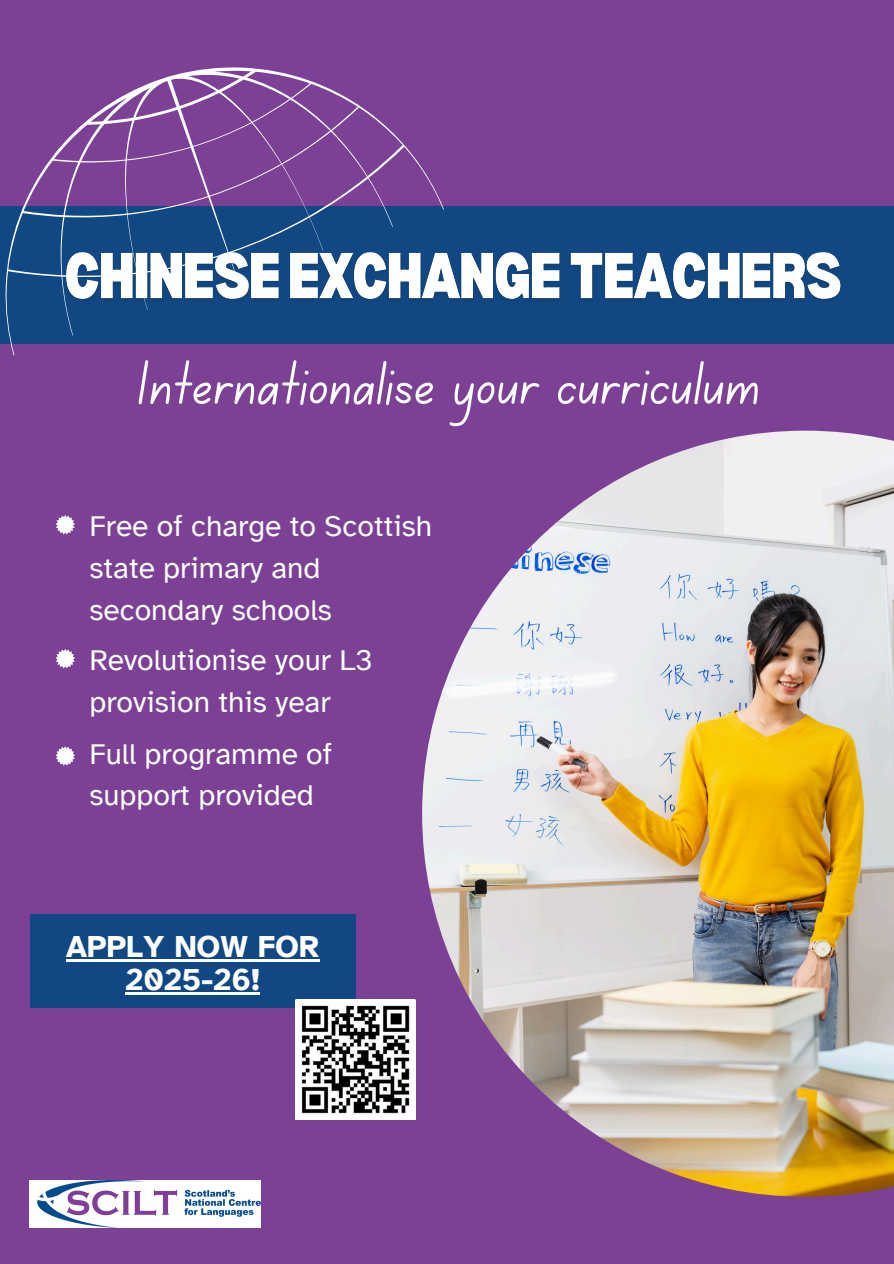
<style>
.page{position:relative;width:894px;height:1264px;background:#fff}
.page>*{position:absolute;margin:0;border:0;box-sizing:border-box;transform-origin:0 0}
.t1{font:63px "Canva School Font";color:#fdfefe}
.t2{font:700 31.2px/32.8px "Atkinson Hyperlegible";color:#fdfefe;text-align:center}
.t3{font:30px/41.7px "Atkinson Hyperlegible";color:#fdfefe}
</style>
<div class="page">
<div style="left:0;top:0;width:893px;height:1263px;background:#7c4094"></div>
<svg style="left:55px;top:515px;width:20px;height:19px"></svg>
<svg style="left:55px;top:649px;width:20px;height:19px"></svg>
<div style="left:30px;top:914px;width:325px;height:94px;background:#114883"></div>
<div style="left:0;top:206px;width:893px;height:137px;background:#114883"></div>
<img style="left:444px;top:252px;width:397px;height:48px">
<svg style="left:5px;top:67px;width:439px;height:288px"></svg>
<svg style="left:55px;top:746px;width:20px;height:19px"></svg>
<img style="left:295px;top:999px;width:120px;height:120px">
<img style="left:30px;top:1180px;width:230px;height:47px">
<img style="left:422px;top:430px;width:471px;height:766px">
<hr style="left:66px;top:958px;width:253px;height:3px;background:#fdfefe">
<hr style="left:125px;top:991px;width:135px;height:3px;background:#fdfefe">
<p class="t1" style="left:138px;top:356px;width:623px">Internationalise your curriculum</p>
<h2 class="t3" style="left:89px;top:505px;width:344px">Free of charge to Scottish state primary and secondary schools</h2>
<p class="t3" style="left:89px;top:639px;width:285px">Revolutionise your L3 provision this year</p>
<p class="t3" style="left:89px;top:733px;width:244px">Full programme of support provided</p>
<p class="t2" style="left:66px;top:930px;width:255px">APPLY NOW FOR<br>2025-26!</p>
</div>
